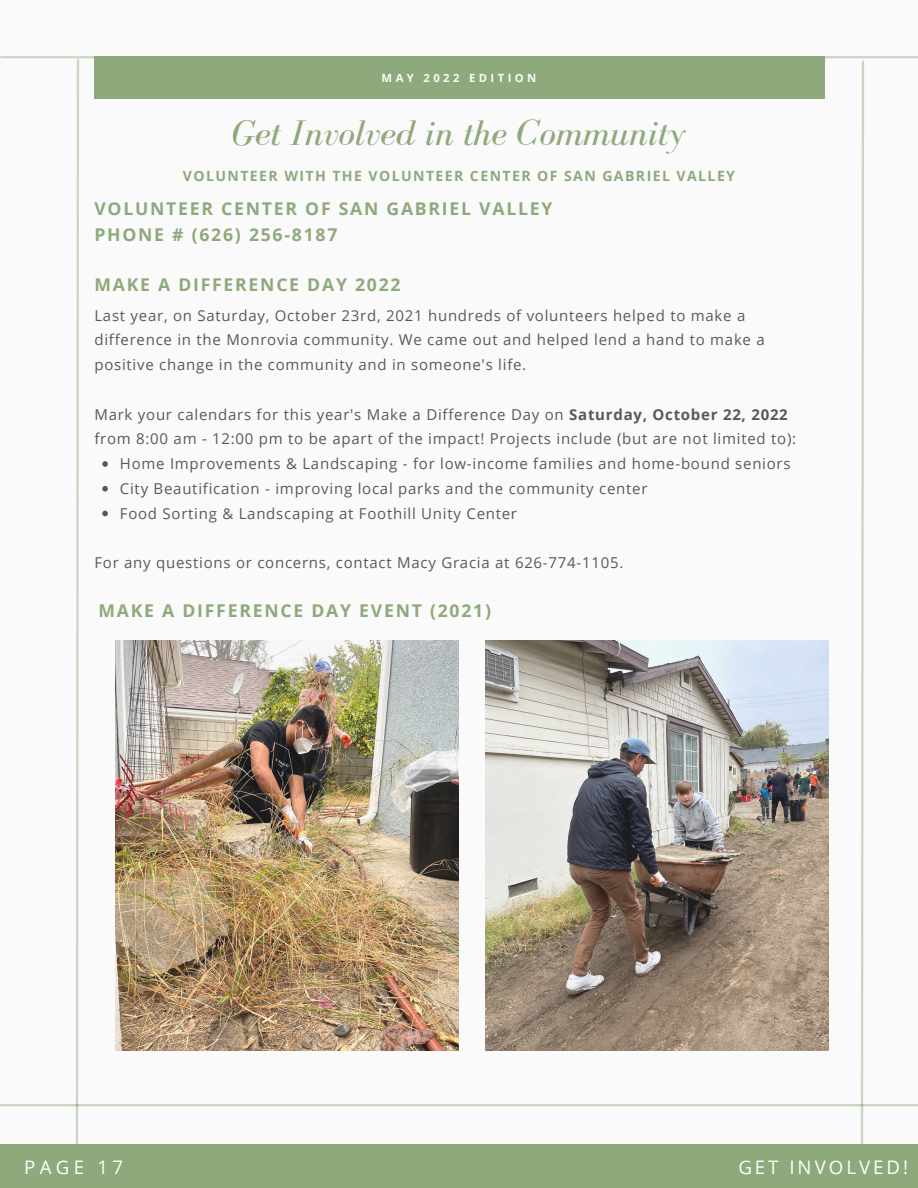
<style>
.page{position:relative;width:918px;height:1188px;background:#fafafa}
.page>*{position:absolute;margin:0;border:0;box-sizing:border-box;transform-origin:0 0}
.t1{font:italic 36.75px "Bodoni FLF";color:#8ea97c}
.t2{font:18.75px "Open Sans";letter-spacing:.16em;color:#fefefe}
.t3{font:700 17.55px/25.8px "Open Sans";letter-spacing:.1em;color:#8ea97c}
.t4{font:15px/24.8px "Open Sans";letter-spacing:.05em;color:#595959}
.t5{font:700 14.1px "Open Sans";letter-spacing:.1em;color:#8ea97c}
.t6{font:700 11.25px "Open Sans";letter-spacing:.3em;color:#fafafa}
.s1{font-weight:700}
</style>
<div class="page">
<hr style="left:1px;top:56px;width:917px;height:2px;background:#1d5400">
<svg style="left:860px;top:60px;width:5px;height:1085px"></svg>
<svg style="left:75px;top:59px;width:5px;height:1086px"></svg>
<hr style="left:0;top:1104px;width:918px;height:2px;background:#1d5400">
<svg style="left:102px;top:461px;width:6px;height:6px"></svg>
<svg style="left:102px;top:486px;width:6px;height:6px"></svg>
<svg style="left:102px;top:511px;width:6px;height:5px"></svg>
<div style="left:94px;top:56px;width:730px;height:43px;background:#8ea97c"></div>
<div style="left:0;top:1145px;width:918px;height:43px;background:#8ea97c"></div>
<img style="left:486px;top:641px;width:343px;height:409px">
<img style="left:116px;top:641px;width:343px;height:409px">
<p class="t6" style="left:382px;top:70px;width:156px">MAY 2022 EDITION</p>
<h1 class="t1" style="left:232px;top:113px;width:455px">Get Involved in the Community</h1>
<p class="t5" style="left:183px;top:166px;width:554px">VOLUNTEER WITH THE VOLUNTEER CENTER OF SAN GABRIEL VALLEY</p>
<p class="t3" style="left:94px;top:195px;width:460px">VOLUNTEER CENTER OF SAN GABRIEL VALLEY<br>PHONE # (626) 256-8187</p>
<p class="t3" style="left:94px;top:272px;width:308px">MAKE A DIFFERENCE DAY 2022</p>
<p class="t4" style="left:94px;top:302px;width:672px">Last year, on Saturday, October 23rd, 2021 hundreds of volunteers helped to make a difference in the Monrovia community. We came out and helped lend a hand to make a positive change in the community and in someone's life.</p>
<p class="t4" style="left:94px;top:401px;width:703px">Mark your calendars for this year's Make a Difference Day on <span class="s1">Saturday, October 22, 2022 </span>from 8:00 am - 12:00 pm to be apart of the impact! Projects include (but are not limited to):</p>
<p class="t4" style="left:120px;top:451px;width:672px">Home Improvements &amp; Landscaping - for low-income families and home-bound seniors<br>City Beautification - improving local parks and the community center<br>Food Sorting &amp; Landscaping at Foothill Unity Center</p>
<p class="t4" style="left:94px;top:550px;width:530px">For any questions or concerns, contact Macy Gracia at 626-774-1105.</p>
<p class="t3" style="left:99px;top:598px;width:394px">MAKE A DIFFERENCE DAY EVENT (2021)</p>
<p class="t2" style="left:24px;top:1154px;width:100px">PAGE 17</p>
<p class="t2" style="left:738px;top:1154px;width:171px">GET INVOLVED!</p>
</div>
